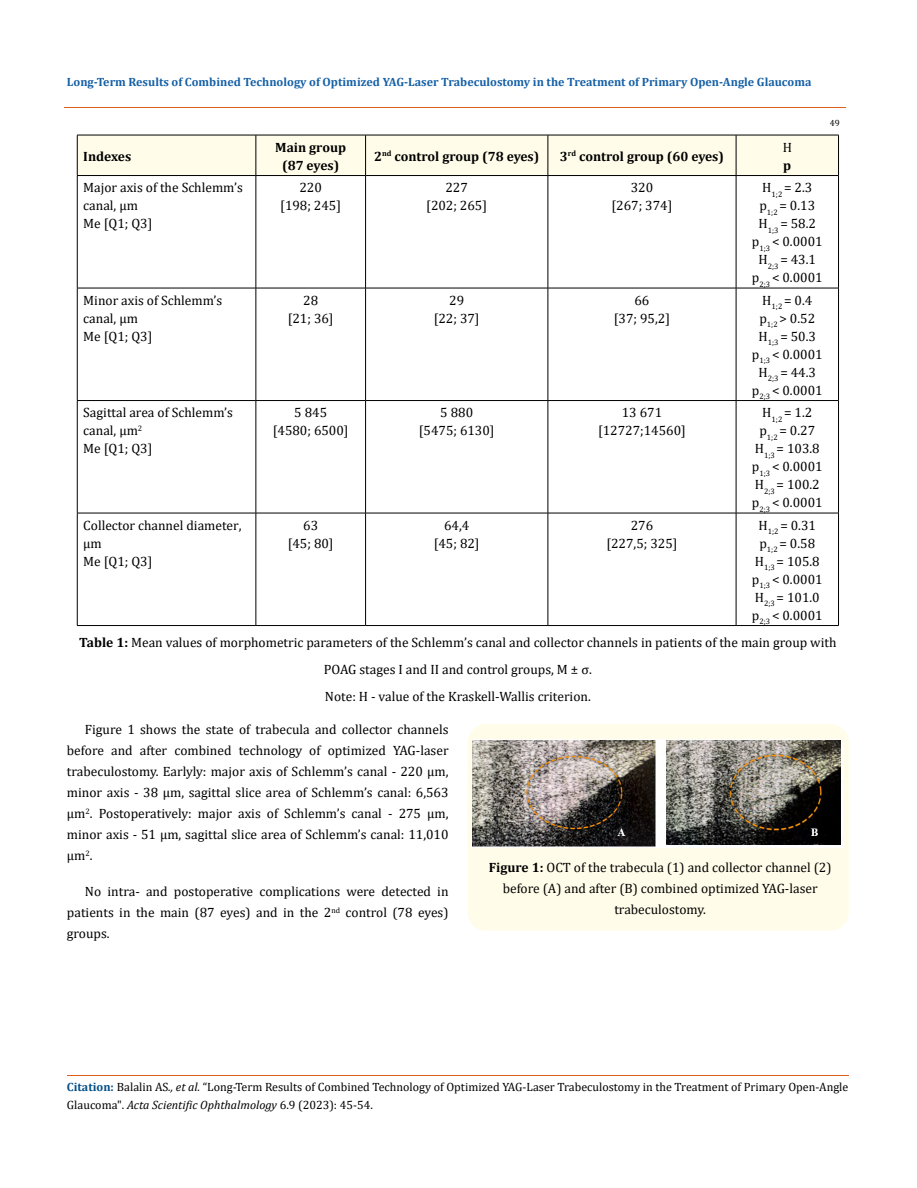
<style>
.page{position:relative;width:917px;height:1188px;background:#fff}
.page>*{position:absolute;margin:0;border:0;box-sizing:border-box;transform-origin:0 0}
.t1{font:13.5px/18px "Cambria";color:#000;text-align:center}
.t2{font:700 13.5px/18px "Cambria";color:#000;text-align:center}
.t3{font:12px/18px "Cambria";color:#000}
.t4{font:700 12px "Cambria";color:#1560a6}
.t5{font:9px "Cambria";color:#000}
.s1{font-weight:700}
.s2{font-weight:700;color:#035089}
.s3{font-style:italic}
</style>
<div class="page">
<div style="left:78px;top:136px;width:760px;height:39px;background:#fffde9"></div>
<hr style="left:77px;top:135px;width:179px;height:1px;background:#000">
<hr style="left:77px;top:135px;width:1px;height:40px;background:#000">
<hr style="left:256px;top:135px;width:109px;height:1px;background:#000">
<hr style="left:255px;top:135px;width:1px;height:40px;background:#000">
<hr style="left:365px;top:135px;width:183px;height:1px;background:#000">
<hr style="left:365px;top:135px;width:1px;height:40px;background:#000">
<hr style="left:548px;top:135px;width:188px;height:1px;background:#000">
<hr style="left:547px;top:135px;width:1px;height:40px;background:#000">
<hr style="left:736px;top:135px;width:102px;height:1px;background:#000">
<hr style="left:735px;top:135px;width:1px;height:40px;background:#000">
<hr style="left:838px;top:135px;width:1px;height:40px;background:#000">
<hr style="left:77px;top:175px;width:179px;height:1px;background:#000">
<hr style="left:77px;top:176px;width:1px;height:112px;background:#000">
<hr style="left:256px;top:175px;width:109px;height:1px;background:#000">
<hr style="left:255px;top:176px;width:1px;height:112px;background:#000">
<hr style="left:365px;top:175px;width:183px;height:1px;background:#000">
<hr style="left:365px;top:176px;width:1px;height:112px;background:#000">
<hr style="left:548px;top:175px;width:188px;height:1px;background:#000">
<hr style="left:547px;top:176px;width:1px;height:112px;background:#000">
<hr style="left:736px;top:175px;width:102px;height:1px;background:#000">
<hr style="left:735px;top:176px;width:1px;height:112px;background:#000">
<hr style="left:838px;top:176px;width:1px;height:112px;background:#000">
<hr style="left:77px;top:288px;width:179px;height:1px;background:#000">
<hr style="left:77px;top:288px;width:1px;height:112px;background:#000">
<hr style="left:256px;top:288px;width:109px;height:1px;background:#000">
<hr style="left:255px;top:288px;width:1px;height:112px;background:#000">
<hr style="left:365px;top:288px;width:183px;height:1px;background:#000">
<hr style="left:365px;top:288px;width:1px;height:112px;background:#000">
<hr style="left:548px;top:288px;width:188px;height:1px;background:#000">
<hr style="left:547px;top:288px;width:1px;height:112px;background:#000">
<hr style="left:736px;top:288px;width:102px;height:1px;background:#000">
<hr style="left:735px;top:288px;width:1px;height:112px;background:#000">
<hr style="left:838px;top:288px;width:1px;height:112px;background:#000">
<hr style="left:77px;top:400px;width:179px;height:1px;background:#000">
<hr style="left:77px;top:401px;width:1px;height:112px;background:#000">
<hr style="left:256px;top:400px;width:109px;height:1px;background:#000">
<hr style="left:255px;top:401px;width:1px;height:112px;background:#000">
<hr style="left:365px;top:400px;width:183px;height:1px;background:#000">
<hr style="left:365px;top:401px;width:1px;height:112px;background:#000">
<hr style="left:548px;top:400px;width:188px;height:1px;background:#000">
<hr style="left:547px;top:401px;width:1px;height:112px;background:#000">
<hr style="left:736px;top:400px;width:102px;height:1px;background:#000">
<hr style="left:735px;top:401px;width:1px;height:112px;background:#000">
<hr style="left:838px;top:401px;width:1px;height:112px;background:#000">
<hr style="left:77px;top:513px;width:179px;height:1px;background:#000">
<hr style="left:77px;top:513px;width:1px;height:112px;background:#000">
<hr style="left:256px;top:513px;width:109px;height:1px;background:#000">
<hr style="left:255px;top:513px;width:1px;height:112px;background:#000">
<hr style="left:365px;top:513px;width:183px;height:1px;background:#000">
<hr style="left:365px;top:513px;width:1px;height:112px;background:#000">
<hr style="left:548px;top:513px;width:188px;height:1px;background:#000">
<hr style="left:547px;top:513px;width:1px;height:112px;background:#000">
<hr style="left:736px;top:513px;width:102px;height:1px;background:#000">
<hr style="left:735px;top:513px;width:1px;height:112px;background:#000">
<hr style="left:838px;top:513px;width:1px;height:112px;background:#000">
<hr style="left:77px;top:625px;width:179px;height:1px;background:#000">
<hr style="left:256px;top:625px;width:109px;height:1px;background:#000">
<hr style="left:365px;top:625px;width:183px;height:1px;background:#000">
<hr style="left:548px;top:625px;width:188px;height:1px;background:#000">
<hr style="left:736px;top:625px;width:102px;height:1px;background:#000">
<div style="left:468px;top:724px;width:380px;height:207px;background:#fffde9;border-radius:18px"></div>
<img style="left:471px;top:739px;width:372px;height:109px">
<hr style="left:64px;top:108px;width:781px;height:1px;background:#e05d1a">
<hr style="left:67px;top:1076px;width:781px;height:1px;background:#e05d1a">
<p class="t4" style="left:67px;top:73px;width:746px">Long-Term Results of Combined Technology of Optimized YAG-Laser Trabeculostomy in the Treatment of Primary Open-Angle Glaucoma</p>
<p class="t2" style="left:83px;top:146px;width:49px">Indexes</p>
<p class="t2" style="left:275px;top:137px;width:72px">Main group (87 eyes)</p>
<p class="t2" style="left:374px;top:146px;width:167px">2<sup>nd</sup> control group (78 eyes)</p>
<p class="t2" style="left:560px;top:146px;width:165px">3<sup>rd</sup> control group (60 eyes)</p>
<p class="t1" style="left:782px;top:138px;width:11px">Н</p>
<p class="t2" style="left:783px;top:155px;width:10px">p</p>
<p class="t5" style="left:829px;top:118px;width:11px">49</p>
<p class="t1" style="left:83px;top:178px;width:161px;text-align:left">Major axis of the Schlemm’s canal, μm<br>Me [Q1; Q3]</p>
<p class="t1" style="left:280px;top:178px;width:62px">220<br>[198; 245]</p>
<p class="t1" style="left:426px;top:178px;width:62px">227<br>[202; 265]</p>
<p class="t1" style="left:611px;top:178px;width:62px">320<br>[267; 374]</p>
<p class="t1" style="left:752px;top:178px;width:72px">H<sub>1;2</sub> = 2.3 p<sub>1;2</sub> = 0.13<br>H<sub>1;3</sub> = 58.2 p<sub>1;3</sub> &lt; 0.0001<br>H<sub>2;3</sub> = 43.1 p<sub>2;3</sub> &lt; 0.0001</p>
<p class="t1" style="left:83px;top:291px;width:141px;text-align:left">Minor axis of Schlemm’s canal, μm<br>Me [Q1; Q3]</p>
<p class="t1" style="left:288px;top:291px;width:47px">28<br>[21; 36]</p>
<p class="t1" style="left:434px;top:291px;width:47px">29<br>[22; 37]</p>
<p class="t1" style="left:614px;top:291px;width:58px">66<br>[37; 95,2]</p>
<p class="t1" style="left:752px;top:291px;width:72px">H<sub>1;2</sub> = 0.4 p<sub>1;2</sub> &gt; 0.52<br>H<sub>1;3</sub> = 50.3 p<sub>1;3</sub> &lt; 0.0001<br>H<sub>2;3</sub> = 44.3 p<sub>2;3</sub> &lt; 0.0001</p>
<p class="t1" style="left:83px;top:403px;width:151px;text-align:left">Sagittal area of Schlemm’s canal, µm<sup>2<br></sup>Me [Q1; Q3]</p>
<p class="t1" style="left:273px;top:403px;width:77px">5 845<br>[4580; 6500]</p>
<p class="t1" style="left:419px;top:403px;width:77px">5 880<br>[5475; 6130]</p>
<p class="t1" style="left:598px;top:403px;width:89px">13 671 [12727;14560]</p>
<p class="t1" style="left:752px;top:403px;width:72px">H<sub>1;2</sub> = 1.2 p<sub>1;2</sub> = 0.27<br>H<sub>1;3</sub> = 103.8 p<sub>1;3</sub> &lt; 0.0001<br>H<sub>2;3</sub> = 100.2 p<sub>2;3</sub> &lt; 0.0001</p>
<p class="t1" style="left:83px;top:516px;width:160px;text-align:left">Collector channel diameter, μm<br>Me [Q1; Q3]</p>
<p class="t1" style="left:288px;top:516px;width:47px">63<br>[45; 80]</p>
<p class="t1" style="left:434px;top:516px;width:47px">64,4 [45; 82]</p>
<p class="t1" style="left:606px;top:516px;width:73px">276<br>[227,5; 325]</p>
<p class="t1" style="left:752px;top:516px;width:72px">H<sub>1;2</sub> = 0.31 p<sub>1;2</sub> = 0.58<br>H<sub>1;3</sub> = 105.8 p<sub>1;3</sub> &lt; 0.0001<br>H<sub>2;3</sub> = 101.0 p<sub>2;3</sub> &lt; 0.0001</p>
<p class="t1" style="left:79px;top:629px;width:758px;line-height:27px"><span class="s1">Table 1:</span> Mean values of morphometric parameters of the Schlemm’s canal and collector channels in patients of the main group with<br>POAG stages I and II and control groups, М ± σ.<br>Note: H - value of the Kraskell-Wallis criterion.</p>
<p class="t1" style="left:67px;top:719px;width:383px;line-height:21px;text-align:justify;text-indent:18px">Figure 1 shows the state of trabecula and collector channels before and after combined technology of optimized YAG-laser trabeculostomy. Earlyly: major axis of Schlemm’s canal - 220 μm, minor axis - 38 μm, sagittal slice area of Schlemm’s canal: 6,563 μm<sup>2</sup>. Postoperatively: major axis of Schlemm’s canal - 275 μm, minor axis - 51 μm, sagittal slice area of Schlemm’s canal: 11,010 μm<sup>2</sup>.</p>
<p class="t1" style="left:67px;top:881px;width:383px;line-height:21px;text-align:justify;text-indent:18px">No intra- and postoperative complications were detected in patients in the main (87 eyes) and in the 2<sup>nd</sup> control (78 eyes) groups.</p>
<p class="t1" style="left:489px;top:857px;width:344px;line-height:21px"><span class="s1">Figure 1:</span> OCT of the trabecula (1) and collector channel (2) before (A) and after (B) combined optimized YAG-laser trabeculostomy.</p>
<p class="t3" style="left:67px;top:1078px;width:783px"><span class="s2">Citation:</span> Balalin AS<span class="s3">., et al.</span> “Long-Term Results of Combined Technology of Optimized YAG-Laser Trabeculostomy in the Treatment of Primary Open-Angle<br>Glaucoma". <span class="s3">Acta Scientific Ophthalmology</span> 6.9 (2023): 45-54.</p>
</div>
